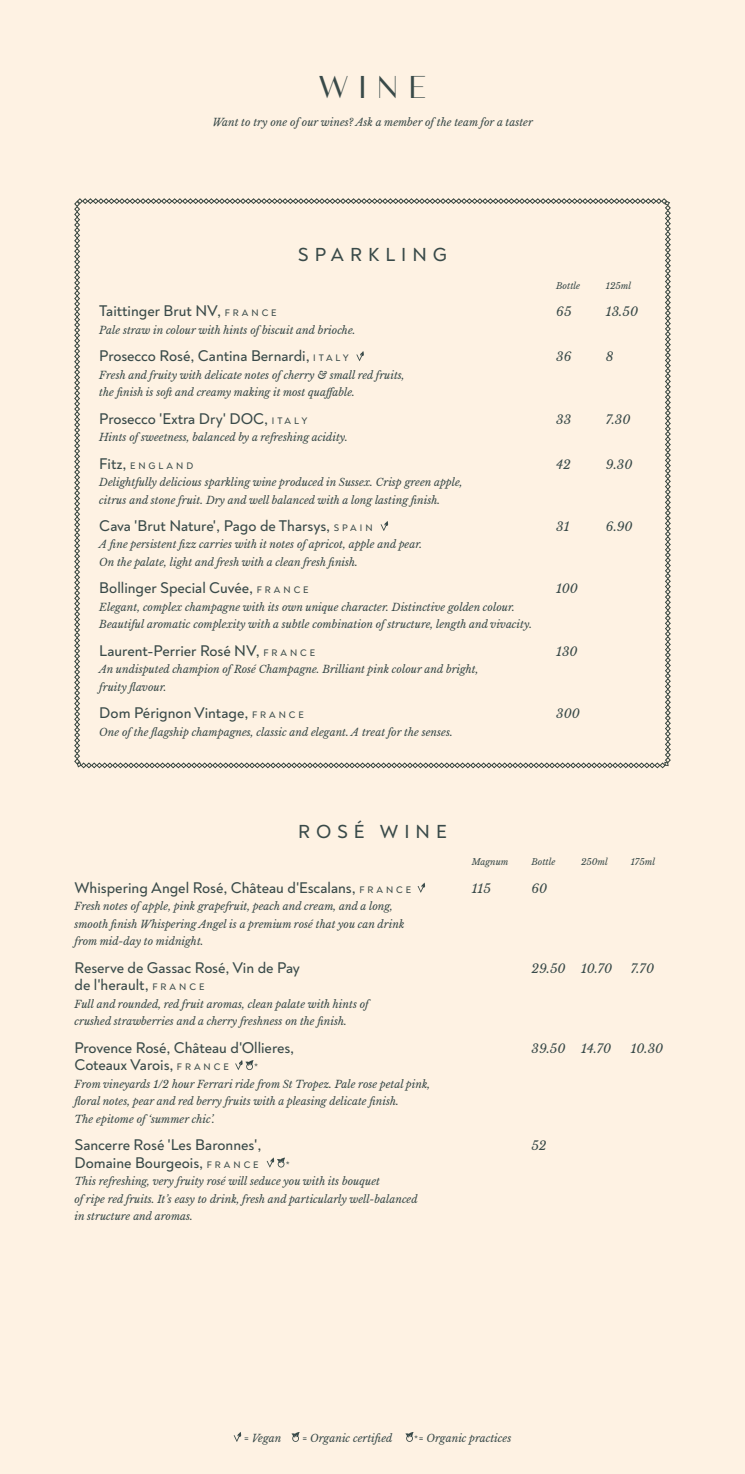
<style>
.page{position:relative;width:745px;height:1474px;background:#fff}
.page>*{position:absolute;margin:0;border:0;box-sizing:border-box;transform-origin:0 0}
.t1{font:31.5px "Modny";color:#394a49}
.t2{font:500 19.25px "Noah Grotesque";letter-spacing:.31em;color:#394a49}
.t3{font:500 15.75px "Noah Grotesque";color:#394a49}
.t4{font:italic 12.25px "Libre Baskerville";color:#394a49}
.t5{font:italic 10.5px/17.5px "Libre Baskerville";color:#394a49}
.t6{font:500 9.62px "Noah Grotesque";letter-spacing:.31em;color:#394a49}
.t7{font:italic 8.75px "Libre Baskerville";color:#394a49}
.s1{font-size:9.62px}
.s2{font-size:15.75px}
.s3{font-family:"Noah Grotesque";font-weight:500;font-style:normal;font-size:9.62px}
</style>
<div class="page">
<div style="left:0;top:0;width:744px;height:1473px;background:#fef2e3"></div>
<svg style="left:74px;top:198px;width:596px;height:570px"></svg>
<svg style="left:233px;top:1432px;width:8px;height:9px"></svg>
<svg style="left:291px;top:1432px;width:8px;height:9px"></svg>
<svg style="left:405px;top:1432px;width:8px;height:9px"></svg>
<svg style="left:417px;top:882px;width:8px;height:10px"></svg>
<svg style="left:235px;top:1060px;width:18px;height:10px"></svg>
<svg style="left:266px;top:1157px;width:19px;height:10px"></svg>
<h1 class="t1" style="left:318px;top:69px;width:110px">WINE</h1>
<p class="t5" style="left:212px;top:113px;width:322px">Want to try one of our wines? Ask a member of the team for a taster</p>
<h2 class="t2" style="left:298px;top:243px;width:150px">SPARKLING</h2>
<p class="t7" style="left:556px;top:280px;width:26px">Bottle</p>
<p class="t7" style="left:605px;top:280px;width:27px">125ml</p>
<h3 class="t3" style="left:99px;top:301px;width:179px">Taittinger Brut NV, <span class="s1">F R A N C E</span></h3>
<p class="t4" style="left:556px;top:304px;width:17px">65</p>
<p class="t4" style="left:605px;top:304px;width:34px">13.50</p>
<p class="t5" style="left:99px;top:321px;width:257px">Pale straw in colour with hints of biscuit and brioche.</p>
<h3 class="t3" style="left:99px;top:346px;width:251px">Prosecco Rosé, Cantina Bernardi, <span class="s1">I T A L Y</span></h3>
<p class="t4" style="left:556px;top:349px;width:17px">36</p>
<p class="t4" style="left:605px;top:349px;width:9px">8</p>
<p class="t5" style="left:99px;top:366px;width:307px">Fresh and fruity with delicate notes of cherry &amp; small red fruits, the finish is soft and creamy making it most quaffable.</p>
<h3 class="t3" style="left:99px;top:408px;width:209px">Prosecco 'Extra Dry' DOC, <span class="s1">I T A L Y</span></h3>
<p class="t4" style="left:556px;top:411px;width:17px">33</p>
<p class="t4" style="left:605px;top:411px;width:26px">7.30</p>
<p class="t5" style="left:99px;top:428px;width:250px">Hints of sweetness, balanced by a refreshing acidity.</p>
<p class="t6" style="left:99px;top:459px;width:95px"><span class="s2">Fitz,</span>ENGLAND</p>
<p class="t4" style="left:556px;top:456px;width:16px">42</p>
<p class="t4" style="left:605px;top:456px;width:28px">9.30</p>
<p class="t5" style="left:99px;top:473px;width:364px">Delightfully delicious sparkling wine produced in Sussex. Crisp green apple, citrus and stone fruit. Dry and well balanced with a long lasting finish.</p>
<h3 class="t3" style="left:99px;top:516px;width:274px">Cava 'Brut Nature', Pago de Tharsys, <span class="s1">S P A I N</span></h3>
<p class="t4" style="left:556px;top:519px;width:15px">31</p>
<p class="t4" style="left:605px;top:519px;width:28px">6.90</p>
<p class="t5" style="left:99px;top:536px;width:324px">A fine persistent fizz carries with it notes of apricot, apple and pear.<br>On the palate, light and fresh with a clean fresh finish.</p>
<h3 class="t3" style="left:99px;top:578px;width:211px">Bollinger Special Cuvée, <span class="s1">F R A N C E</span></h3>
<p class="t4" style="left:556px;top:581px;width:23px">100</p>
<p class="t5" style="left:99px;top:598px;width:434px">Elegant, complex champagne with its own unique character. Distinctive golden colour.<br>Beautiful aromatic complexity with a subtle combination of structure, length and vivacity.</p>
<h3 class="t3" style="left:99px;top:641px;width:217px">Laurent-Perrier Rosé NV, <span class="s1">F R A N C E</span></h3>
<p class="t4" style="left:556px;top:644px;width:23px">130</p>
<p class="t5" style="left:99px;top:661px;width:380px">An undisputed champion of Rosé Champagne. Brilliant pink colour and bright, fruity flavour.</p>
<h3 class="t3" style="left:99px;top:703px;width:206px">Dom Pérignon Vintage, <span class="s1">F R A N C E</span></h3>
<p class="t4" style="left:556px;top:706px;width:25px">300</p>
<p class="t5" style="left:99px;top:723px;width:355px">One of the flagship champagnes, classic and elegant. A treat for the senses.</p>
<h2 class="t2" style="left:298px;top:819px;width:150px">ROSÉ WINE</h2>
<p class="t7" style="left:471px;top:856px;width:38px">Magnum</p>
<p class="t7" style="left:531px;top:856px;width:26px">Bottle</p>
<p class="t7" style="left:580px;top:856px;width:28px">250ml</p>
<p class="t7" style="left:630px;top:856px;width:26px">175ml</p>
<h3 class="t3" style="left:74px;top:877px;width:338px">Whispering Angel Rosé, Château d'Escalans, <span class="s1">F R A N C E</span></h3>
<p class="t4" style="left:471px;top:880px;width:21px">115</p>
<p class="t4" style="left:531px;top:880px;width:17px">60</p>
<p class="t5" style="left:74px;top:897px;width:331px">Fresh notes of apple, pink grapefruit, peach and cream, and a long, smooth finish Whispering Angel is a premium rosé that you can drink from mid-day to midnight.</p>
<h3 class="t3" style="left:74px;top:957px;width:227px">Reserve de Gassac Rosé, Vin de Pay</h3>
<p class="t4" style="left:531px;top:960px;width:36px">29.50</p>
<p class="t4" style="left:580px;top:960px;width:33px">10.70</p>
<p class="t4" style="left:630px;top:960px;width:25px">7.70</p>
<h3 class="t3" style="left:74px;top:975px;width:131px">de l'herault, <span class="s1">F R A N C E</span></h3>
<p class="t5" style="left:74px;top:995px;width:295px">Full and rounded, red fruit aromas, clean palate with hints of crushed strawberries and a cherry freshness on the finish.</p>
<h3 class="t3" style="left:74px;top:1037px;width:221px">Provence Rosé, Château d'Ollieres,</h3>
<p class="t4" style="left:531px;top:1040px;width:36px">39.50</p>
<p class="t4" style="left:580px;top:1040px;width:32px">14.70</p>
<p class="t4" style="left:630px;top:1040px;width:34px">10.30</p>
<h3 class="t3" style="left:74px;top:1055px;width:156px">Coteaux Varois, <span class="s1">F R A N C E</span></h3>
<p class="t6" style="left:254px;top:1060px;width:5px">*</p>
<p class="t5" style="left:74px;top:1075px;width:357px">From vineyards 1/2 hour Ferrari ride from St Tropez. Pale rose petal pink, floral notes, pear and red berry fruits with a pleasing delicate finish.<br>The epitome of ‘summer chic’.</p>
<h3 class="t3" style="left:74px;top:1134px;width:188px">Sancerre Rosé 'Les Baronnes',</h3>
<p class="t4" style="left:531px;top:1138px;width:17px">52</p>
<h3 class="t3" style="left:74px;top:1152px;width:185px">Domaine Bourgeois, <span class="s1">F R A N C E</span></h3>
<p class="t6" style="left:286px;top:1158px;width:5px">*</p>
<p class="t5" style="left:74px;top:1172px;width:344px">This refreshing, very fruity rosé will seduce you with its bouquet<br>of ripe red fruits. It’s easy to drink, fresh and particularly well-balanced in structure and aromas.</p>
<p class="t5" style="left:244px;top:1429px;width:39px"><span class="s3">=</span> Vegan</p>
<p class="t5" style="left:302px;top:1429px;width:91px"><span class="s3">=</span> Organic certified</p>
<p class="t5" style="left:414px;top:1429px;width:98px"><span class="s3">*=</span> Organic practices</p>
</div>
